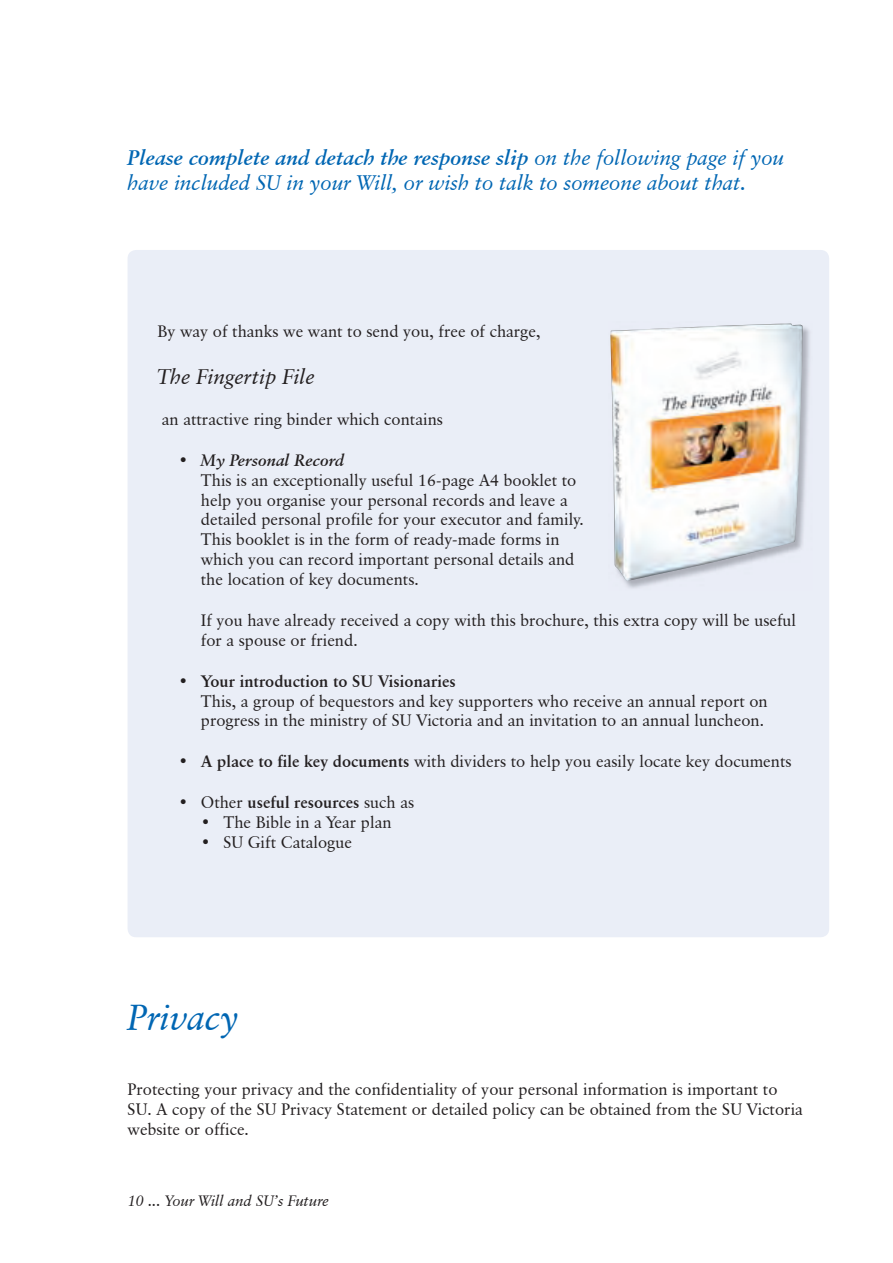
<style>
.page{position:relative;width:893px;height:1263px;background:#fff}
.page>*{position:absolute;margin:0;border:0;box-sizing:border-box;transform-origin:0 0}
.t1{font:italic 36px "Classical Garamond BT";color:#0166b3}
.t2{font:italic 21px/25.2px "Classical Garamond BT";color:#0166b3}
.t3{font:italic 21px "Classical Garamond BT";color:#231f20}
.t4{font:16.5px/19.8px "Classical Garamond BT";color:#231f20}
.t5{font:700 16.5px "Classical Garamond BT";color:#231f20}
.t6{font:italic 15px "Classical Garamond BT";color:#231f20}
.s1{font-weight:700}
.s2{font-weight:700;font-style:italic}
.s3{font-weight:400}
</style>
<div class="page">
<div style="left:128px;top:250px;width:701px;height:687px;background:#eaeef7;border-radius:9px"></div>
<img style="left:624px;top:327px;width:186px;height:261px">
<img style="left:610px;top:323px;width:193px;height:258px">
<p class="t2" style="left:128px;top:145px;width:658px"><span class="s1">Please complete and detach the response slip</span> on the following page if you have included SU in your Will, or wish to talk to someone about that.</p>
<p class="t4" style="left:157px;top:321px;width:385px">By way of thanks we want to send you, free of charge,</p>
<p class="t3" style="left:157px;top:364px;width:159px">The Fingertip File</p>
<p class="t4" style="left:162px;top:409px;width:283px">an attractive ring binder which contains</p>
<p class="t4" style="left:201px;top:450px;width:385px;text-indent:-23px"><span class="s1">•</span> <span class="s2">My Personal Record<br></span>This is an exceptionally useful 16-page A4 booklet to help you organise your personal records and leave a detailed personal profile for your executor and family.<br>This booklet is in the form of ready-made forms in which you can record important personal details and the location of key documents.</p>
<p class="t4" style="left:201px;top:610px;width:597px">If you have already received a copy with this brochure, this extra copy will be useful for a spouse or friend.</p>
<p class="t5" style="left:178px;top:671px;width:279px">• Your introduction to SU Visionaries</p>
<p class="t4" style="left:201px;top:691px;width:568px">This, a group of bequestors and key supporters who receive an annual report on progress in the ministry of SU Victoria and an invitation to an annual luncheon.</p>
<p class="t4" style="left:178px;top:751px;width:615px"><span class="s1">• A place to file key documents</span> with dividers to help you easily locate key documents</p>
<p class="t5" style="left:178px;top:792px;width:237px">• <span class="s3">Other</span> useful resources <span class="s3">such as</span></p>
<p class="t4" style="left:201px;top:812px;width:192px"><span class="s1">•</span> The Bible in a Year plan</p>
<p class="t4" style="left:201px;top:832px;width:153px"><span class="s1">•</span> SU Gift Catalogue</p>
<h1 class="t1" style="left:128px;top:995px;width:113px">Privacy</h1>
<p class="t4" style="left:128px;top:1079px;width:677px">Protecting your privacy and the confidentiality of your personal information is important to<br>SU. A copy of the SU Privacy Statement or detailed policy can be obtained from the SU Victoria website or office.</p>
<p class="t6" style="left:128px;top:1192px;width:203px">10 ... Your Will and SU’s Future</p>
</div>
